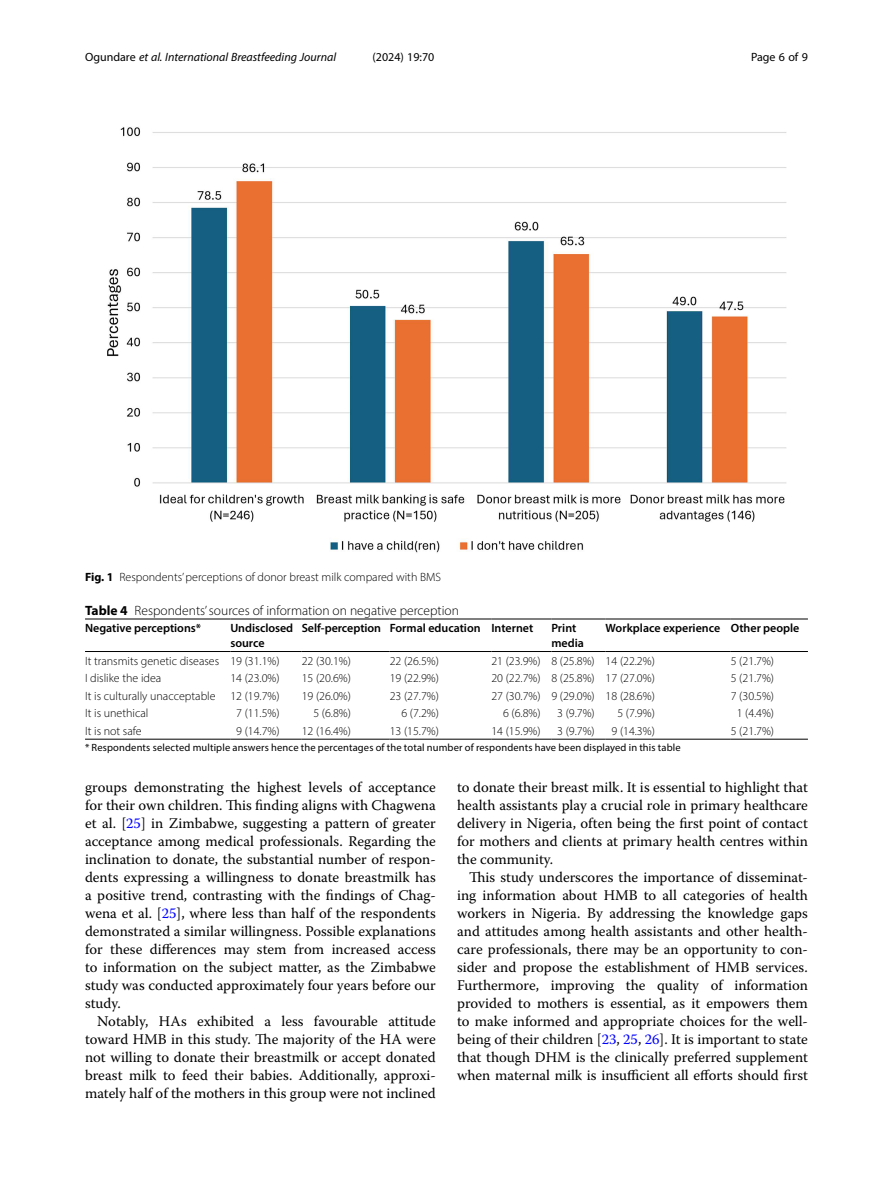
<style>
.page{position:relative;width:893px;height:1191px;background:#fff}
.page>*{position:absolute;margin:0;border:0;box-sizing:border-box;transform-origin:0 0}
.Body_Text_Indent{font:14.7px/18px "Warnock Pro";color:#000;text-align:justify}
.Table_Caption{font:300 13.5px "Myriad Pro";color:#000}
.Table_Body{font:300 12px "Myriad Pro";color:#000}
.Table_Head{font:600 12px "Myriad Pro";color:#000}
.Figure_Caption{font:300 12px "Myriad Pro";color:#000}
.t1{font:italic 12px "Myriad Pro";color:#000}
.t2{font:12px "Myriad Pro";color:#000}
.Table_Footnote{font:10.5px "Myriad Pro";letter-spacing:.015em;color:#000}
.s1{font-style:normal}
.s2{font-weight:700}
.s3{color:#00f}
</style>
<div class="page">
<hr style="left:85px;top:651px;width:145px;height:1px;background:#000">
<hr style="left:230px;top:619px;width:72px;height:1px;background:#000">
<hr style="left:230px;top:651px;width:72px;height:1px;background:#000">
<hr style="left:302px;top:619px;width:88px;height:1px;background:#000">
<hr style="left:302px;top:651px;width:88px;height:1px;background:#000">
<hr style="left:390px;top:619px;width:101px;height:1px;background:#000">
<hr style="left:390px;top:651px;width:101px;height:1px;background:#000">
<hr style="left:491px;top:619px;width:60px;height:1px;background:#000">
<hr style="left:491px;top:651px;width:60px;height:1px;background:#000">
<hr style="left:551px;top:619px;width:55px;height:1px;background:#000">
<hr style="left:551px;top:651px;width:55px;height:1px;background:#000">
<hr style="left:606px;top:619px;width:125px;height:1px;background:#000">
<hr style="left:606px;top:651px;width:125px;height:1px;background:#000">
<hr style="left:731px;top:619px;width:77px;height:1px;background:#000">
<hr style="left:731px;top:651px;width:77px;height:1px;background:#000">
<hr style="left:230px;top:739px;width:72px;height:1px;background:#000">
<hr style="left:302px;top:739px;width:88px;height:1px;background:#000">
<hr style="left:390px;top:739px;width:101px;height:1px;background:#000">
<hr style="left:491px;top:739px;width:60px;height:1px;background:#000">
<hr style="left:551px;top:739px;width:55px;height:1px;background:#000">
<hr style="left:606px;top:739px;width:125px;height:1px;background:#000">
<hr style="left:731px;top:739px;width:77px;height:1px;background:#000">
<hr style="left:85px;top:739px;width:145px;height:1px;background:#000">
<hr style="left:85px;top:619px;width:145px;height:1px;background:#000">
<img style="left:107px;top:127px;width:680px;height:426px">
<p class="t1" style="left:85px;top:50px;width:253px"><span class="s1">Ogundare</span> et al. International Breastfeeding Journal</p>
<p class="t2" style="left:373px;top:50px;width:63px">(2024) 19:70</p>
<p class="t2" style="left:751px;top:50px;width:58px">Page 6 of 9</p>
<p class="Figure_Caption" style="left:85px;top:569px;width:357px"><span class="s2">Fig. 1</span> Respondents’ perceptions of donor breast milk compared with BMS</p>
<p class="Table_Caption" style="left:85px;top:602px;width:375px"><span class="s2">Table 4</span> Respondents’ sources of information on negative perception</p>
<p class="Table_Head" style="left:85px;top:620px;width:118px">Negative perceptions*</p>
<p class="Table_Head" style="left:230px;top:620px;width:64px">Undisclosed</p>
<p class="Table_Head" style="left:230px;top:635px;width:36px">source</p>
<p class="Table_Head" style="left:302px;top:620px;width:81px">Self-perception</p>
<p class="Table_Head" style="left:390px;top:620px;width:92px">Formal education</p>
<p class="Table_Head" style="left:491px;top:620px;width:43px">Internet</p>
<p class="Table_Head" style="left:551px;top:620px;width:26px">Print</p>
<p class="Table_Head" style="left:551px;top:635px;width:34px">media</p>
<p class="Table_Head" style="left:606px;top:620px;width:116px">Workplace experience</p>
<p class="Table_Head" style="left:731px;top:620px;width:70px">Other people</p>
<p class="Table_Body" style="left:85px;top:653px;width:136px">It transmits genetic diseases</p>
<p class="Table_Body" style="left:230px;top:653px;width:51px">19 (31.1%)</p>
<p class="Table_Body" style="left:302px;top:653px;width:51px">22 (30.1%)</p>
<p class="Table_Body" style="left:390px;top:653px;width:51px">22 (26.5%)</p>
<p class="Table_Body" style="left:491px;top:653px;width:51px">21 (23.9%)</p>
<p class="Table_Body" style="left:551px;top:653px;width:45px">8 (25.8%)</p>
<p class="Table_Body" style="left:606px;top:653px;width:51px">14 (22.2%)</p>
<p class="Table_Body" style="left:731px;top:653px;width:45px">5 (21.7%)</p>
<p class="Table_Body" style="left:85px;top:671px;width:78px">I dislike the idea</p>
<p class="Table_Body" style="left:230px;top:671px;width:51px">14 (23.0%)</p>
<p class="Table_Body" style="left:302px;top:671px;width:51px">15 (20.6%)</p>
<p class="Table_Body" style="left:390px;top:671px;width:51px">19 (22.9%)</p>
<p class="Table_Body" style="left:491px;top:671px;width:51px">20 (22.7%)</p>
<p class="Table_Body" style="left:551px;top:671px;width:45px">8 (25.8%)</p>
<p class="Table_Body" style="left:606px;top:671px;width:51px">17 (27.0%)</p>
<p class="Table_Body" style="left:731px;top:671px;width:45px">5 (21.7%)</p>
<p class="Table_Body" style="left:85px;top:688px;width:132px">It is culturally unacceptable</p>
<p class="Table_Body" style="left:230px;top:688px;width:51px">12 (19.7%)</p>
<p class="Table_Body" style="left:302px;top:688px;width:51px">19 (26.0%)</p>
<p class="Table_Body" style="left:390px;top:688px;width:51px">23 (27.7%)</p>
<p class="Table_Body" style="left:491px;top:688px;width:51px">27 (30.7%)</p>
<p class="Table_Body" style="left:551px;top:688px;width:45px">9 (29.0%)</p>
<p class="Table_Body" style="left:606px;top:688px;width:51px">18 (28.6%)</p>
<p class="Table_Body" style="left:731px;top:688px;width:45px">7 (30.5%)</p>
<p class="Table_Body" style="left:85px;top:706px;width:65px">It is unethical</p>
<p class="Table_Body" style="left:236px;top:706px;width:45px">7 (11.5%)</p>
<p class="Table_Body" style="left:313px;top:706px;width:39px">5 (6.8%)</p>
<p class="Table_Body" style="left:401px;top:706px;width:39px">6 (7.2%)</p>
<p class="Table_Body" style="left:503px;top:706px;width:39px">6 (6.8%)</p>
<p class="Table_Body" style="left:557px;top:706px;width:39px">3 (9.7%)</p>
<p class="Table_Body" style="left:617px;top:706px;width:39px">5 (7.9%)</p>
<p class="Table_Body" style="left:737px;top:706px;width:39px">1 (4.4%)</p>
<p class="Table_Body" style="left:85px;top:723px;width:58px">It is not safe</p>
<p class="Table_Body" style="left:236px;top:723px;width:45px">9 (14.7%)</p>
<p class="Table_Body" style="left:302px;top:723px;width:51px">12 (16.4%)</p>
<p class="Table_Body" style="left:390px;top:723px;width:51px">13 (15.7%)</p>
<p class="Table_Body" style="left:491px;top:723px;width:51px">14 (15.9%)</p>
<p class="Table_Body" style="left:557px;top:723px;width:39px">3 (9.7%)</p>
<p class="Table_Body" style="left:611px;top:723px;width:45px">9 (14.3%)</p>
<p class="Table_Body" style="left:731px;top:723px;width:45px">5 (21.7%)</p>
<p class="Table_Footnote" style="left:85px;top:741px;width:597px">* Respondents selected multiple answers hence the percentages of the total number of respondents have been displayed in this table</p>
<p class="Body_Text_Indent" style="left:85px;top:778px;width:352px">groups demonstrating the highest levels of acceptance for their own children. This finding aligns with Chagwena et al. [<span class="s3">25</span>] in Zimbabwe, suggesting a pattern of greater acceptance among medical professionals. Regarding the inclination to donate, the substantial number of respon&shy;dents expressing a willingness to donate breastmilk has a positive trend, contrasting with the findings of Chag&shy;wena et al. [<span class="s3">25</span>], where less than half of the respondents demonstrated a similar willingness. Possible explanations for these differences may stem from increased access to information on the subject matter, as the Zimbabwe study was conducted approximately four years before our study.</p>
<p class="Body_Text_Indent" style="left:85px;top:1012px;width:352px;text-indent:12px">Notably, HAs exhibited a less favourable attitude toward HMB in this study. The majority of the HA were not willing to donate their breastmilk or accept donated breast milk to feed their babies. Additionally, approxi&shy;mately half of the mothers in this group were not inclined</p>
<p class="Body_Text_Indent" style="left:457px;top:778px;width:352px">to donate their breast milk. It is essential to highlight that health assistants play a crucial role in primary healthcare delivery in Nigeria, often being the first point of contact for mothers and clients at primary health centres within the community.</p>
<p class="Body_Text_Indent" style="left:457px;top:868px;width:352px;text-indent:12px">This study underscores the importance of disseminat&shy;ing information about HMB to all categories of health workers in Nigeria. By addressing the knowledge gaps and attitudes among health assistants and other health&shy;care professionals, there may be an opportunity to con&shy;sider and propose the establishment of HMB services.<br>Furthermore, improving the quality of information provided to mothers is essential, as it empowers them to make informed and appropriate choices for the well&shy;being of their children [<span class="s3">23</span>, <span class="s3">25</span>, <span class="s3">26</span>]. It is important to state that though DHM is the clinically preferred supplement when maternal milk is insufficient all efforts should first</p>
</div>
